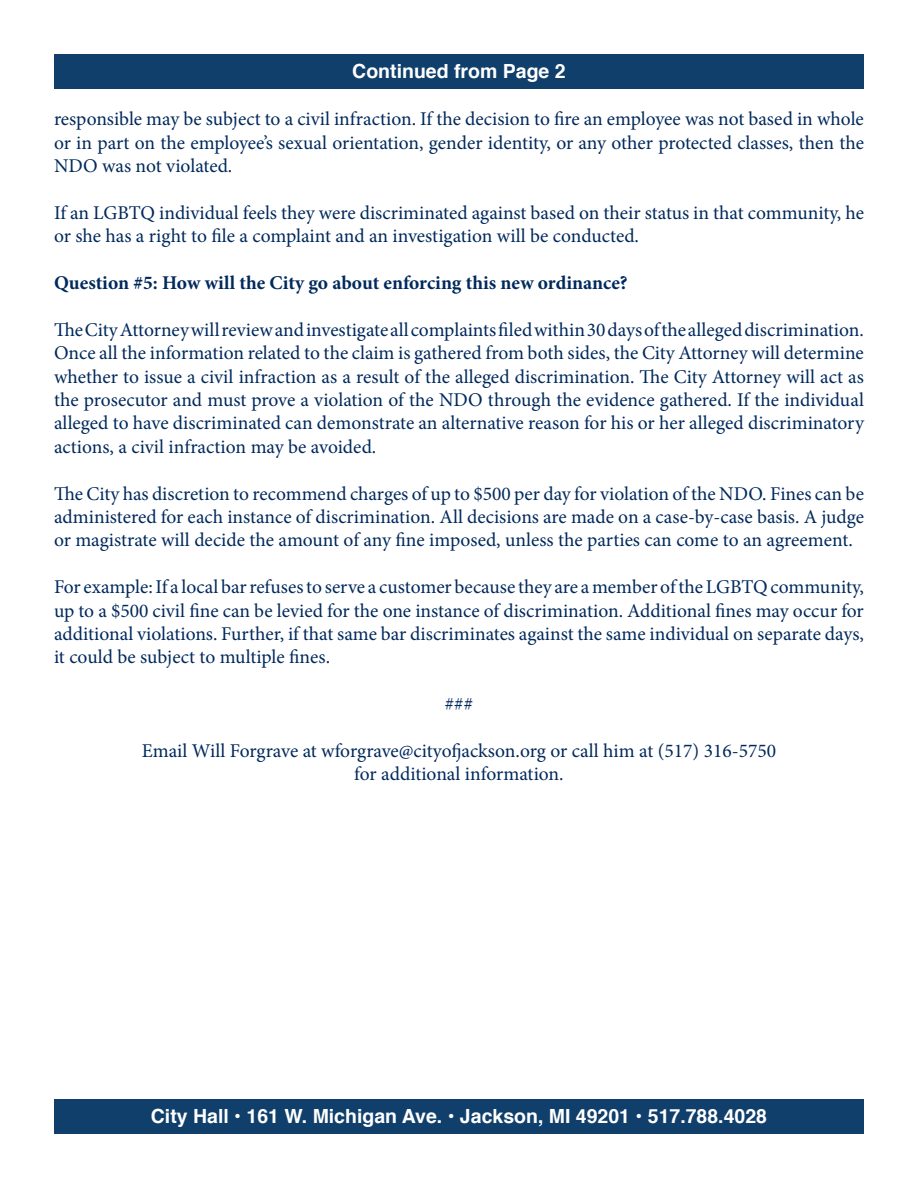
<style>
.page{position:relative;width:918px;height:1188px;background:#fff}
.page>*{position:absolute;margin:0;border:0;box-sizing:border-box;transform-origin:0 0}
.t1{font:19.5px/23.4px "Minion Pro";color:#00295c;text-align:justify}
.t2{font:700 19.5px "Helvetica";color:#fff}
.t3{font:700 19.5px "Minion Pro";color:#00295c}
</style>
<div class="page">
<div style="left:54px;top:54px;width:810px;height:35px;background:#103f6b"></div>
<div style="left:54px;top:1099px;width:810px;height:35px;background:#103f6b"></div>
<p class="t2" style="left:352px;top:55px;width:215px">Continued from Page 2</p>
<p class="t1" style="left:54px;top:107px;width:812px">responsible may be subject to a civil infraction. If the decision to fire an employee was not based in whole or in part on the employee’s sexual orientation, gender identity, or any other protected classes, then the NDO was not violated.</p>
<p class="t1" style="left:54px;top:201px;width:812px">If an LGBTQ individual feels they were discriminated against based on their status in that community, he or she has a right to file a complaint and an investigation will be conducted.</p>
<p class="t3" style="left:54px;top:269px;width:575px">Question #5: How will the City go about enforcing this new ordinance?</p>
<p class="t1" style="left:54px;top:318px;width:812px">The City Attorney will review and investigate all complaints filed within 30 days of the alleged discrimination.<br>Once all the information related to the claim is gathered from both sides, the City Attorney will determine whether to issue a civil infraction as a result of the alleged discrimination. The City Attorney will act as the prosecutor and must prove a violation of the NDO through the evidence gathered. If the individual alleged to have discriminated can demonstrate an alternative reason for his or her alleged discriminatory actions, a civil infraction may be avoided.</p>
<p class="t1" style="left:54px;top:482px;width:812px">The City has discretion to recommend charges of up to $500 per day for violation of the NDO. Fines can be administered for each instance of discrimination. All decisions are made on a case-by-case basis. A judge or magistrate will decide the amount of any fine imposed, unless the parties can come to an agreement.</p>
<p class="t1" style="left:54px;top:575px;width:812px">For example: If a local bar refuses to serve a customer because they are a member of the LGBTQ community, up to a $500 civil fine can be levied for the one instance of discrimination. Additional fines may occur for additional violations. Further, if that same bar discriminates against the same individual on separate days, it could be subject to multiple fines.</p>
<p class="t1" style="left:445px;top:692px;width:30px">###</p>
<p class="t1" style="left:142px;top:739px;width:636px">Email Will Forgrave at wforgrave@cityofjackson.org or call him at (517) 316-5750</p>
<p class="t1" style="left:354px;top:763px;width:211px">for additional information.</p>
<p class="t2" style="left:151px;top:1100px;width:618px">City Hall • 161 W. Michigan Ave. • Jackson, MI 49201 • 517.788.4028</p>
</div>
